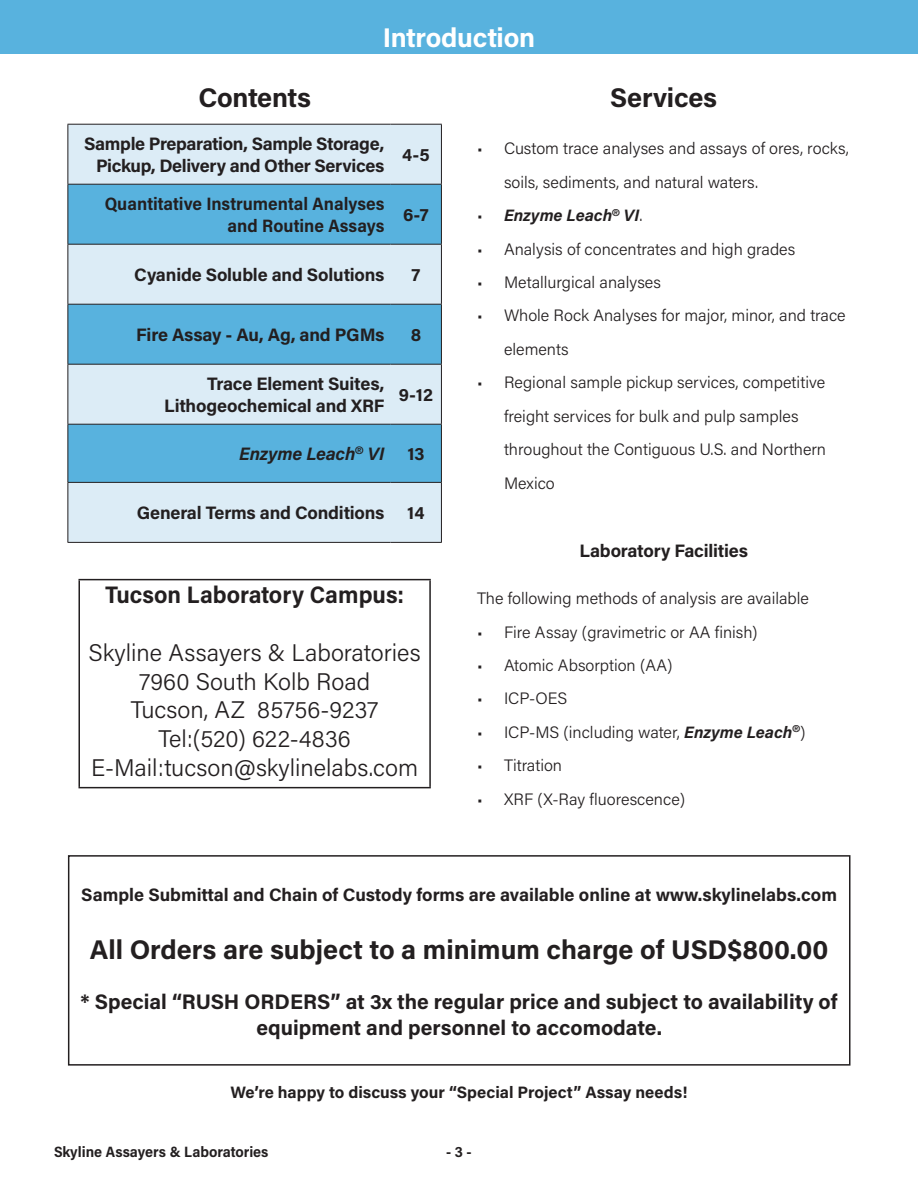
<style>
.page{position:relative;width:918px;height:1188px;background:#fff}
.page>*{position:absolute;margin:0;border:0;box-sizing:border-box;transform-origin:0 0}
.Chapter_Header{font:700 27px "Acumin Pro";color:#231f20}
.Chapter_Header-2{font:700 27px "Acumin Pro";letter-spacing:-.01em;color:#fff}
.Header_1{font:700 27px "Acumin Pro";letter-spacing:-.005em;color:#231f20}
.t1{font:300 24px "Acumin Pro";color:#231f20}
.t2{font:700 24px "Acumin Pro Semi Cond";color:#231f20}
.t3{font:700 21px/25.2px "Acumin Pro";color:#231f20;text-align:center}
.TOC_-_Titles{font:700 18px/21.6px "Acumin Pro";letter-spacing:-.01em;color:#231f20;text-align:right}
.TOC_-_Titles-2{font:700 18px/21.6px "Acumin Pro Semi Cond";color:#231f20;text-align:right}
.Header_1-2{font:700 18px "Acumin Pro";letter-spacing:-.01em;color:#231f20}
.TOC_-_Numbers{font:700 18px "Acumin Pro";color:#231f20}
.TOC_-_Titles-3{font:italic 700 18px "Acumin Pro";letter-spacing:-.01em;color:#231f20}
.Body_-_Left{font:300 16.5px/33.5px "Acumin Pro";color:#231f20}
.Body_-_bullets{font:700 16.5px "Acumin Pro";color:#231f20}
.t4{font:italic 700 16.5px "Acumin Pro";color:#231f20}
.t5{font:700 15px "Acumin Pro Semi Cond";color:#231f20}
.s1{font-size:15.75px}
.s2{font-weight:300;font-style:normal;font-size:15.75px}
.s3{font-weight:300;font-style:normal}
.s4{font-weight:700;font-style:italic}
</style>
<div class="page">
<div style="left:0;top:0;width:918px;height:54px;background:#58b2de"></div>
<div style="left:69px;top:125px;width:372px;height:417px;background:#dcecf6"></div>
<svg style="left:69px;top:185px;width:372px;height:297px;background:#8cc8e6"></svg>
<hr style="left:68px;top:124px;width:322px;height:1px;background:#231f20">
<hr style="left:390px;top:124px;width:52px;height:1px;background:#231f20">
<hr style="left:68px;top:245px;width:1px;height:59px;background:#231f20">
<hr style="left:68px;top:304px;width:322px;height:1px;background:#231f20">
<hr style="left:68px;top:305px;width:1px;height:59px;background:#231f20">
<hr style="left:390px;top:304px;width:52px;height:1px;background:#231f20">
<hr style="left:68px;top:364px;width:322px;height:1px;background:#231f20">
<hr style="left:68px;top:365px;width:1px;height:59px;background:#231f20">
<hr style="left:390px;top:364px;width:52px;height:1px;background:#231f20">
<hr style="left:68px;top:424px;width:322px;height:1px;background:#231f20">
<hr style="left:68px;top:425px;width:1px;height:57px;background:#231f20">
<hr style="left:390px;top:424px;width:52px;height:1px;background:#231f20">
<hr style="left:68px;top:482px;width:322px;height:1px;background:#231f20">
<hr style="left:68px;top:483px;width:1px;height:59px;background:#231f20">
<hr style="left:390px;top:482px;width:52px;height:1px;background:#231f20">
<hr style="left:68px;top:542px;width:322px;height:1px;background:#231f20">
<hr style="left:390px;top:542px;width:52px;height:1px;background:#231f20">
<hr style="left:68px;top:125px;width:1px;height:59px;background:#231f20">
<hr style="left:68px;top:185px;width:1px;height:59px;background:#231f20">
<hr style="left:68px;top:184px;width:322px;height:1px;background:#231f20">
<hr style="left:390px;top:184px;width:52px;height:1px;background:#231f20">
<hr style="left:68px;top:244px;width:322px;height:1px;background:#231f20">
<hr style="left:390px;top:244px;width:52px;height:1px;background:#231f20">
<hr style="left:441px;top:125px;width:1px;height:59px;background:#231f20">
<hr style="left:441px;top:185px;width:1px;height:59px;background:#231f20">
<hr style="left:441px;top:245px;width:1px;height:59px;background:#231f20">
<hr style="left:441px;top:305px;width:1px;height:59px;background:#231f20">
<hr style="left:441px;top:365px;width:1px;height:59px;background:#231f20">
<hr style="left:441px;top:425px;width:1px;height:57px;background:#231f20">
<hr style="left:441px;top:483px;width:1px;height:59px;background:#231f20">
<hr style="left:78px;top:579px;width:353px;height:1px;background:#231f20">
<hr style="left:78px;top:580px;width:2px;height:207px;background:#231f20">
<hr style="left:429px;top:580px;width:2px;height:207px;background:#231f20">
<hr style="left:78px;top:787px;width:353px;height:1px;background:#231f20">
<div style="left:68px;top:855px;width:782px;height:211px;border:2px solid #231f20"></div>
<p class="Chapter_Header-2" style="left:383px;top:18px;width:154px">Introduction</p>
<p class="Chapter_Header" style="left:198px;top:78px;width:114px">Contents</p>
<p class="TOC_-_Titles" style="left:84px;top:132px;width:302px">Sample Preparation, Sample Storage,<br>Pickup, Delivery and Other Services</p>
<p class="TOC_-_Numbers" style="left:402px;top:142px;width:29px">4-5</p>
<p class="TOC_-_Titles-2" style="left:105px;top:192px;width:281px">Quantitative Instrumental Analyses and Routine Assays</p>
<p class="TOC_-_Numbers" style="left:403px;top:202px;width:27px">6-7</p>
<p class="TOC_-_Titles" style="left:134px;top:263px;width:252px">Cyanide Soluble and Solutions</p>
<p class="TOC_-_Numbers" style="left:412px;top:262px;width:10px">7</p>
<p class="TOC_-_Titles" style="left:136px;top:323px;width:250px">Fire Assay - Au, Ag, and PGMs</p>
<p class="TOC_-_Numbers" style="left:411px;top:322px;width:12px">8</p>
<p class="TOC_-_Titles" style="left:164px;top:372px;width:222px">Trace Element Suites,<br>Lithogeochemical and XRF</p>
<p class="TOC_-_Numbers" style="left:399px;top:382px;width:36px">9-12</p>
<p class="TOC_-_Titles-3" style="left:239px;top:441px;width:147px">Enzyme Leach<sup>®</sup> VI</p>
<p class="TOC_-_Numbers" style="left:407px;top:441px;width:19px">13</p>
<p class="TOC_-_Titles" style="left:137px;top:501px;width:249px">General Terms and Conditions</p>
<p class="TOC_-_Numbers" style="left:407px;top:500px;width:19px">14</p>
<p class="t2" style="left:105px;top:578px;width:301px">Tucson Laboratory Campus:</p>
<p class="t1" style="left:89px;top:636px;width:334px">Skyline Assayers &amp; Laboratories</p>
<p class="t1" style="left:139px;top:665px;width:233px">7960 South Kolb Road</p>
<p class="t1" style="left:131px;top:694px;width:249px">Tucson, AZ 85756-9237</p>
<p class="t1" style="left:158px;top:722px;width:194px">Tel:(520) 622-4836</p>
<p class="t1" style="left:91px;top:751px;width:328px">E-Mail:tucson@skylinelabs.com</p>
<p class="Header_1" style="left:610px;top:79px;width:108px">Services</p>
<p class="Body_-_Left" style="left:504px;top:131px;width:347px;text-indent:-27px"><span class="s1">•</span> Custom trace analyses and assays of ores, rocks, soils, sediments, and natural waters.</p>
<p class="t4" style="left:477px;top:204px;width:167px"><span class="s2">•</span> Enzyme Leach<sup>®</sup> VI<span class="s3">.</span></p>
<p class="Body_-_Left" style="left:477px;top:231px;width:320px"><span class="s1">•</span> Analysis of concentrates and high grades</p>
<p class="Body_-_Left" style="left:477px;top:265px;width:186px"><span class="s1">•</span> Metallurgical analyses</p>
<p class="Body_-_Left" style="left:504px;top:298px;width:343px;text-indent:-27px"><span class="s1">•</span> Whole Rock Analyses for major, minor, and trace elements</p>
<p class="Body_-_Left" style="left:504px;top:365px;width:324px;text-indent:-27px"><span class="s1">•</span> Regional sample pickup services, competitive freight services for bulk and pulp samples throughout the Contiguous U.S. and Northern Mexico</p>
<p class="Header_1-2" style="left:579px;top:538px;width:170px">Laboratory Facilities</p>
<p class="Body_-_Left" style="left:477px;top:581px;width:333px">The following methods of analysis are available</p>
<p class="Body_-_Left" style="left:477px;top:614px;width:282px"><span class="s1">•</span> Fire Assay (gravimetric or AA finish)</p>
<p class="Body_-_Left" style="left:477px;top:648px;width:197px"><span class="s1">•</span> Atomic Absorption (AA)</p>
<p class="Body_-_Left" style="left:477px;top:681px;width:92px"><span class="s1">•</span> ICP-OES</p>
<p class="Body_-_Left" style="left:477px;top:715px;width:330px"><span class="s1">•</span> ICP-MS (including water, <span class="s4">Enzyme Leach</span><sup>®</sup>)</p>
<p class="Body_-_Left" style="left:477px;top:748px;width:87px"><span class="s1">•</span> Titration</p>
<p class="Body_-_Left" style="left:477px;top:782px;width:210px"><span class="s1">•</span> XRF (X-Ray fluorescence)</p>
<p class="TOC_-_Titles" style="left:81px;top:884px;width:757px">Sample Submittal and Chain of Custody forms are available online at www.skylinelabs.com</p>
<p class="Chapter_Header" style="left:90px;top:931px;width:740px">All Orders are subject to a minimum charge of USD$800.00</p>
<p class="t3" style="left:81px;top:989px;width:759px">* Special “RUSH ORDERS” at 3x the regular price and subject to availability of equipment and personnel to accomodate.</p>
<p class="Body_-_bullets" style="left:231px;top:1081px;width:458px">We’re happy to discuss your “Special Project” Assay needs!</p>
<p class="t5" style="left:54px;top:1141px;width:216px">Skyline Assayers &amp; Laboratories</p>
<p class="t5" style="left:446px;top:1141px;width:27px">- 3 -</p>
</div>
